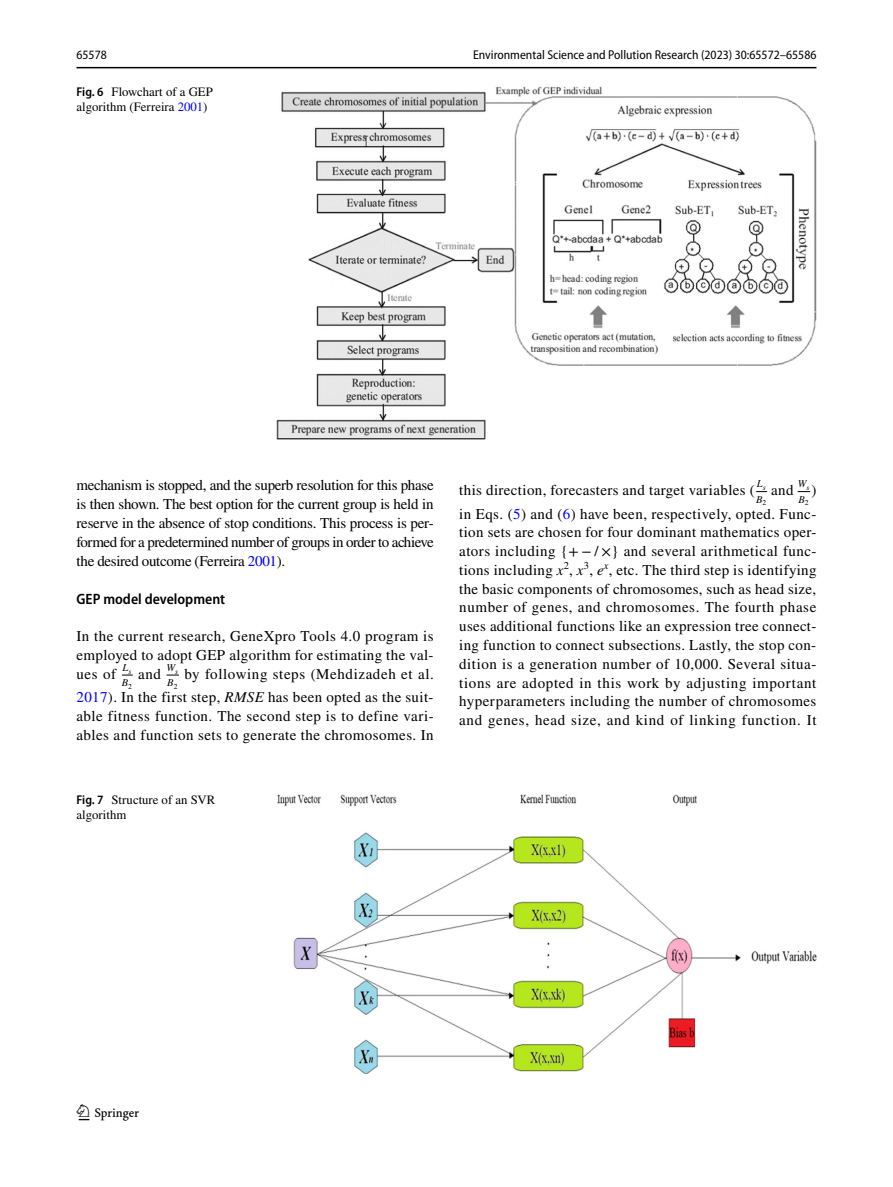
<style>
.page{position:relative;width:893px;height:1187px;background:#fff}
.page>*{position:absolute;margin:0;border:0;box-sizing:border-box;transform-origin:0 0}
.t1{font:22.5px "Springnew Regular 3";color:#000}
.t2{font:15px/18.8px "STIX";letter-spacing:.03em;color:#000;text-align:justify}
.t3{font:600 semi-condensed 15px "Myriad Pro";color:#000}
.t4{font:12.75px/15px "STIX";color:#000}
.t5{font:semi-condensed 12.75px "Myriad Pro";color:#000}
.t6{font:10.5px/15.1px "STIX General Italic 58";color:#000}
.t7{font:10.5px/15.1px "STIX General Italic 59";color:#000}
.t8{font:10.5px/15.1px "STIX General Italic 60";color:#000}
.t9{font:10.5px/15.1px "STIX General Italic 57";color:#000}
.s1{font-family:"Myriad Pro";font-weight:600;font-stretch:semi-condensed}
.s2{color:#00f}
.s3{font-style:italic}
</style>
<div class="page">
<hr style="left:77px;top:67px;width:739px;height:1px;background:#000">
<svg style="left:167px;top:674px;width:12px;height:1px"></svg>
<svg style="left:798px;top:491px;width:12px;height:1px"></svg>
<img style="left:276px;top:87px;width:540px;height:353px">
<img style="left:278px;top:794px;width:538px;height:279px">
<p class="t5" style="left:77px;top:48px;width:32px">65578</p>
<p class="t5" style="left:473px;top:48px;width:345px">Environmental Science and Pollution Research (2023) 30:65572–65586</p>
<p class="t4" style="left:77px;top:85px;width:138px"><span class="s1">Fig. 6</span> Flowchart of a GEP algorithm (Ferreira <span class="s2">2001</span>)</p>
<p class="t2" style="left:77px;top:477px;width:359px">mechanism is stopped, and the superb resolution for this phase is then shown. The best option for the current group is held in reserve in the absence of stop conditions. This process is per&shy;formed for a predetermined number of groups in order to achieve the desired outcome (Ferreira <span class="s2">2001</span>).</p>
<p class="t3" style="left:77px;top:590px;width:150px">GEP model development</p>
<p class="t2" style="left:77px;top:628px;width:359px">In the current research, GeneXpro Tools 4.0 program is employed to adopt GEP algorithm for estimating the val&shy;ues of</p>
<p class="t6" style="left:122px;top:660px;width:12px">L<sub>s<br></sub>B<sub>2</sub></p>
<p class="t2" style="left:138px;top:665px;width:24px">and</p>
<p class="t7" style="left:167px;top:660px;width:13px">W<sub>s<br></sub>B<sub>2</sub></p>
<p class="t2" style="left:77px;top:663px;width:359px;line-height:23.2px;text-align:right">by following steps (Mehdizadeh et al.<br><span class="s2">2017</span>). In the first step, <span class="s3">RMSE</span> has been opted as the suit-</p>
<p class="t2" style="left:77px;top:707px;width:359px">able fitness function. The second step is to define vari&shy;ables and function sets to generate the chromosomes. In</p>
<p class="t4" style="left:77px;top:792px;width:140px"><span class="s1">Fig. 7</span> Structure of an SVR algorithm</p>
<p class="t2" style="left:459px;top:482px;width:297px">this direction, forecasters and target variables (</p>
<p class="t8" style="left:756px;top:477px;width:12px">L<sub>s<br></sub>B<sub>2</sub></p>
<p class="t2" style="left:771px;top:482px;width:24px">and</p>
<p class="t9" style="left:798px;top:477px;width:13px">W<sub>s<br></sub>B<sub>2</sub></p>
<p class="t2" style="left:459px;top:479px;width:359px;line-height:23.2px;text-align:right">)<br>in Eqs. (<span class="s2">5</span>) and (<span class="s2">6</span>) have been, respectively, opted. Func-</p>
<p class="t2" style="left:459px;top:524px;width:359px">tion sets are chosen for four dominant mathematics oper&shy;ators including {+ − / ×} and several arithmetical func&shy;tions including <span class="s3">x</span><sup>2</sup>, <span class="s3">x</span><sup>3</sup>, <span class="s3">e</span><sup>x</sup>, etc. The third step is identifying the basic components of chromosomes, such as head size, number of genes, and chromosomes. The fourth phase uses additional functions like an expression tree connect&shy;ing function to connect subsections. Lastly, the stop con&shy;dition is a generation number of 10,000. Several situa&shy;tions are adopted in this work by adjusting important hyperparameters including the number of chromosomes and genes, head size, and kind of linking function. It</p>
<h1 class="t1" style="left:79px;top:1104px;width:62px">1 3</h1>
</div>
